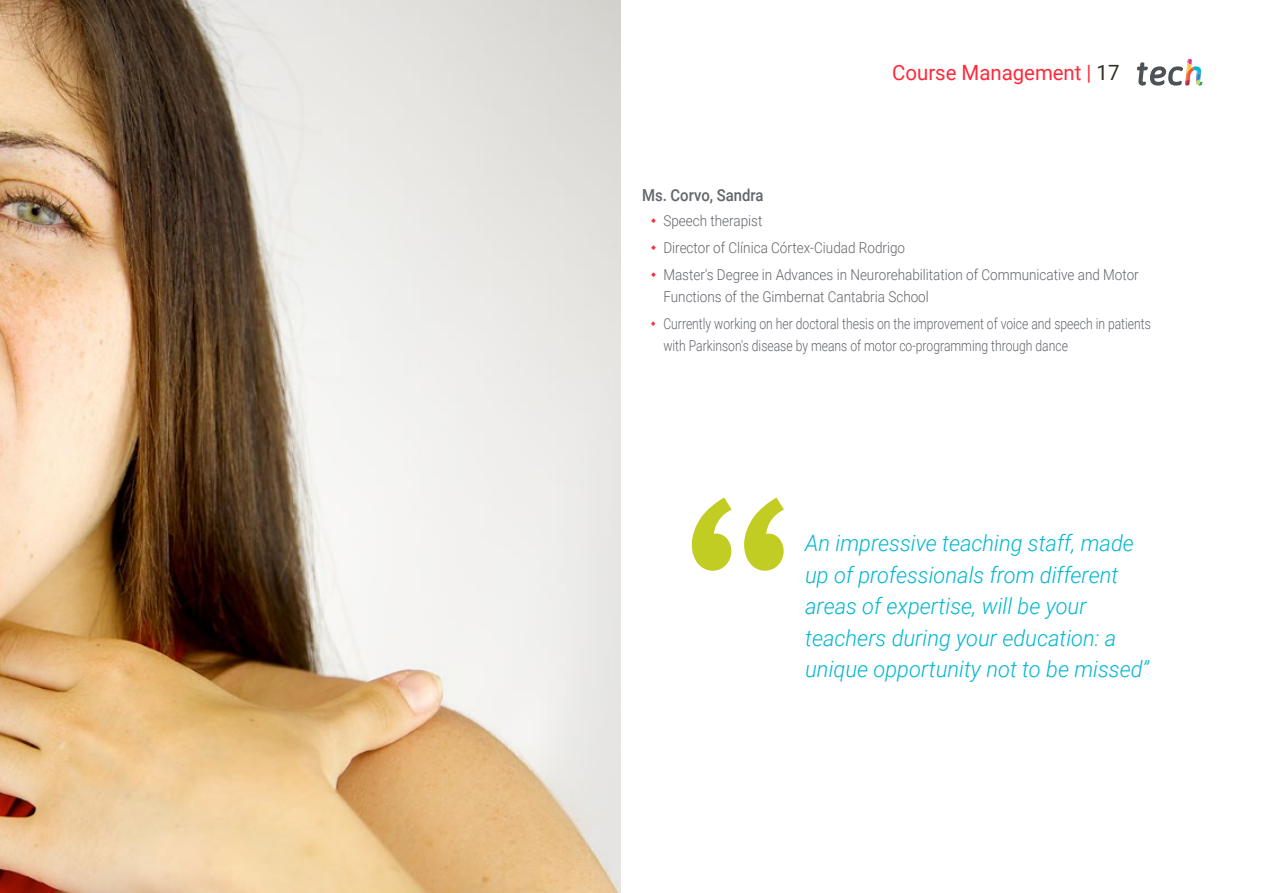
<style>
.page{position:relative;width:1263px;height:893px;background:#fff}
.page>*{position:absolute;margin:0;border:0;box-sizing:border-box;transform-origin:0 0}
.t1{font:italic 300 22.5px/31.5px "Roboto";color:#00b7d1}
.t2{font:21px "Roboto";color:#ff293a}
.t3{font:500 16.5px "Roboto";color:#61646a;scale:.9 1}
.t4{font:300 15px/26.7px "Roboto";color:#61646a;scale:.9 1}
.t5{font:300 15px "Roboto";color:#61646a;scale:.81 1}
.s1{color:#312e20}
</style>
<div class="page">
<svg style="left:1137px;top:59px;width:65px;height:27px"></svg>
<img style="left:0;top:0;width:621px;height:893px">
<svg style="left:692px;top:497px;width:92px;height:74px"></svg>
<h2 class="t2" style="left:892px;top:57px;width:229px">Course Management | <span class="s1">17</span></h2>
<p class="t3" style="left:642px;top:184px;width:136px">Ms. Corvo, Sandra</p>
<p class="t4" style="left:663px;top:207px;width:530px">Speech therapist<br>Director of Clínica Córtex-Ciudad Rodrigo<br>Master's Degree in Advances in Neurorehabilitation of Communicative and Motor</p>
<p class="t4" style="left:663px;top:283px;width:543px">Functions of the Gimbernat Cantabria School<br>Currently working on her doctoral thesis on the improvement of voice and speech in patients</p>
<p class="t5" style="left:663px;top:336px;width:501px">with Parkinson's disease by means of motor co-programming through dance</p>
<h1 class="t1" style="left:805px;top:526px;width:345px">An impressive teaching staff, made up of professionals from different areas of expertise, will be your teachers during your education: a unique opportunity not to be missed”</h1>
</div>
